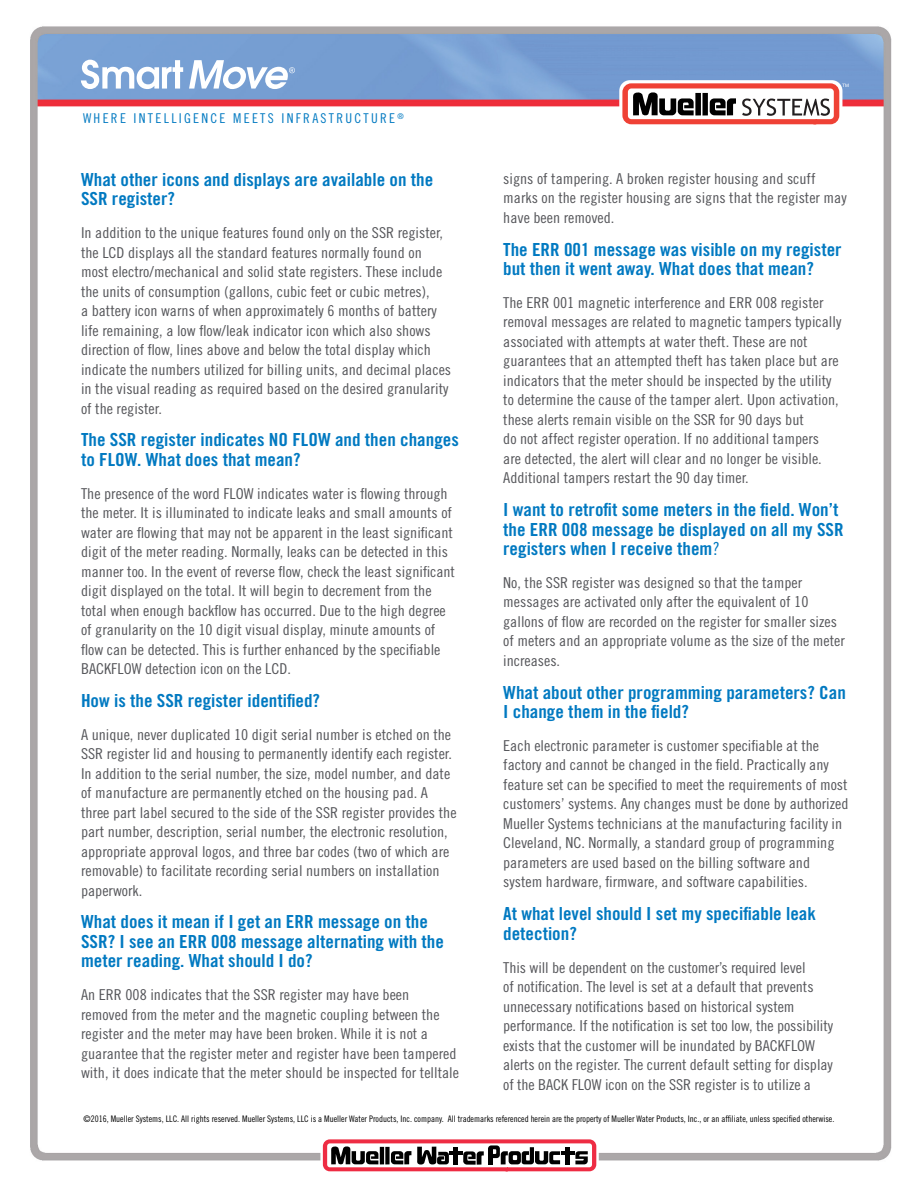
<style>
.page{position:relative;width:918px;height:1188px;background:#fff}
.page>*{position:absolute;margin:0;border:0;box-sizing:border-box;transform-origin:0 0}
.t1{font:18px/19.5px "Trade Gothic Bold Cond Twenty";color:#0079c1;scale:1.07 1}
.t2{font:15px/19.5px "Trade Gothic Cond Eighteen";color:#55565a;scale:1.07 1}
.t3{font:13.5px "Trade Gothic Cond Eighteen";letter-spacing:.17em;color:#0079c1}
.t4{font:9px "Trade Gothic Cond Eighteen";color:#000}
.s1{font-family:"Trade Gothic Cond Eighteen"}
</style>
<div class="page">
<img style="left:30px;top:26px;width:862px;height:1135px">
<svg style="left:81px;top:60px;width:102px;height:29px"></svg>
<svg style="left:189px;top:60px;width:106px;height:29px"></svg>
<svg style="left:320px;top:1137px;width:279px;height:37px"></svg>
<svg style="left:323px;top:1139px;width:273px;height:32px"></svg>
<svg style="left:619px;top:80px;width:230px;height:48px"></svg>
<p class="t3" style="left:83px;top:110px;width:322px">WHERE INTELLIGENCE MEETS INFRASTRUCTURE <sup>®</sup></p>
<p class="t1" style="left:81px;top:169px;width:331px">What other icons and displays are available on the<br>SSR register?</p>
<p class="t2" style="left:81px;top:223px;width:347px">In addition to the unique features found only on the SSR register, the LCD displays all the standard features normally found on most electro/mechanical and solid state registers. These include the units of consumption (gallons, cubic feet or cubic metres),<br>a battery icon warns of when approximately 6 months of battery life remaining, a low flow/leak indicator icon which also shows direction of flow, lines above and below the total display which indicate the numbers utilized for billing units, and decimal places in the visual reading as required based on the desired granularity of the register.</p>
<p class="t1" style="left:81px;top:430px;width:355px">The SSR register indicates NO FLOW and then changes to FLOW. What does that mean?</p>
<p class="t2" style="left:81px;top:483px;width:351px">The presence of the word FLOW indicates water is flowing through the meter. It is illuminated to indicate leaks and small amounts of water are flowing that may not be apparent in the least significant digit of the meter reading. Normally, leaks can be detected in this manner too. In the event of reverse flow, check the least significant digit displayed on the total. It will begin to decrement from the total when enough backflow has occurred. Due to the high degree of granularity on the 10 digit visual display, minute amounts of flow can be detected. This is further enhanced by the specifiable BACKFLOW detection icon on the LCD.</p>
<p class="t1" style="left:81px;top:691px;width:225px">How is the SSR register identified?</p>
<p class="t2" style="left:81px;top:724px;width:352px">A unique, never duplicated 10 digit serial number is etched on the SSR register lid and housing to permanently identify each register.<br>In addition to the serial number, the size, model number, and date of manufacture are permanently etched on the housing pad. A three part label secured to the side of the SSR register provides the part number, description, serial number, the electronic resolution, appropriate approval logos, and three bar codes (two of which are removable) to facilitate recording serial numbers on installation paperwork.</p>
<p class="t1" style="left:81px;top:912px;width:341px">What does it mean if I get an ERR message on the<br>SSR? I see an ERR 008 message alternating with the meter reading. What should I do?</p>
<p class="t2" style="left:81px;top:985px;width:355px">An ERR 008 indicates that the SSR register may have been removed from the meter and the magnetic coupling between the register and the meter may have been broken. While it is not a guarantee that the register meter and register have been tampered with, it does indicate that the meter should be inspected for telltale</p>
<p class="t2" style="left:503px;top:169px;width:323px">signs of tampering. A broken register housing and scuff marks on the register housing are signs that the register may have been removed.</p>
<p class="t1" style="left:503px;top:239px;width:318px">The ERR 001 message was visible on my register but then it went away. What does that mean?</p>
<p class="t2" style="left:503px;top:293px;width:318px">The ERR 001 magnetic interference and ERR 008 register removal messages are related to magnetic tampers typically associated with attempts at water theft. These are not guarantees that an attempted theft has taken place but are indicators that the meter should be inspected by the utility to determine the cause of the tamper alert. Upon activation, these alerts remain visible on the SSR for 90 days but<br>do not affect register operation. If no additional tampers<br>are detected, the alert will clear and no longer be visible.<br>Additional tampers restart the 90 day timer.</p>
<p class="t1" style="left:503px;top:500px;width:320px">I want to retrofit some meters in the field. Won’t the ERR 008 message be displayed on all my SSR registers when I receive them<span class="s1">?</span></p>
<p class="t2" style="left:503px;top:573px;width:321px">No, the SSR register was designed so that the tamper messages are activated only after the equivalent of 10 gallons of flow are recorded on the register for smaller sizes of meters and an appropriate volume as the size of the meter increases.</p>
<p class="t1" style="left:503px;top:682px;width:322px">What about other programming parameters? Can<br>I change them in the field?</p>
<p class="t2" style="left:503px;top:736px;width:324px">Each electronic parameter is customer specifiable at the factory and cannot be changed in the field. Practically any feature set can be specified to meet the requirements of most customers’ systems. Any changes must be done by authorized Mueller Systems technicians at the manufacturing facility in Cleveland, NC. Normally, a standard group of programming parameters are used based on the billing software and system hardware, firmware, and software capabilities.</p>
<p class="t1" style="left:503px;top:904px;width:294px">At what level should I set my specifiable leak detection?</p>
<p class="t2" style="left:503px;top:957px;width:310px">This will be dependent on the customer’s required level<br>of notification. The level is set at a default that prevents unnecessary notifications based on historical system performance. If the notification is set too low, the possibility exists that the customer will be inundated by BACKFLOW alerts on the register. The current default setting for display of the BACK FLOW icon on the SSR register is to utilize a</p>
<p class="t4" style="left:84px;top:1114px;width:752px">©2016, Mueller Systems, LLC. All rights reserved. Mueller Systems, LLC is a Mueller Water Products, Inc. company. All trademarks referenced herein are the property of Mueller Water Products, Inc., or an affiliate, unless specified otherwise.</p>
</div>
